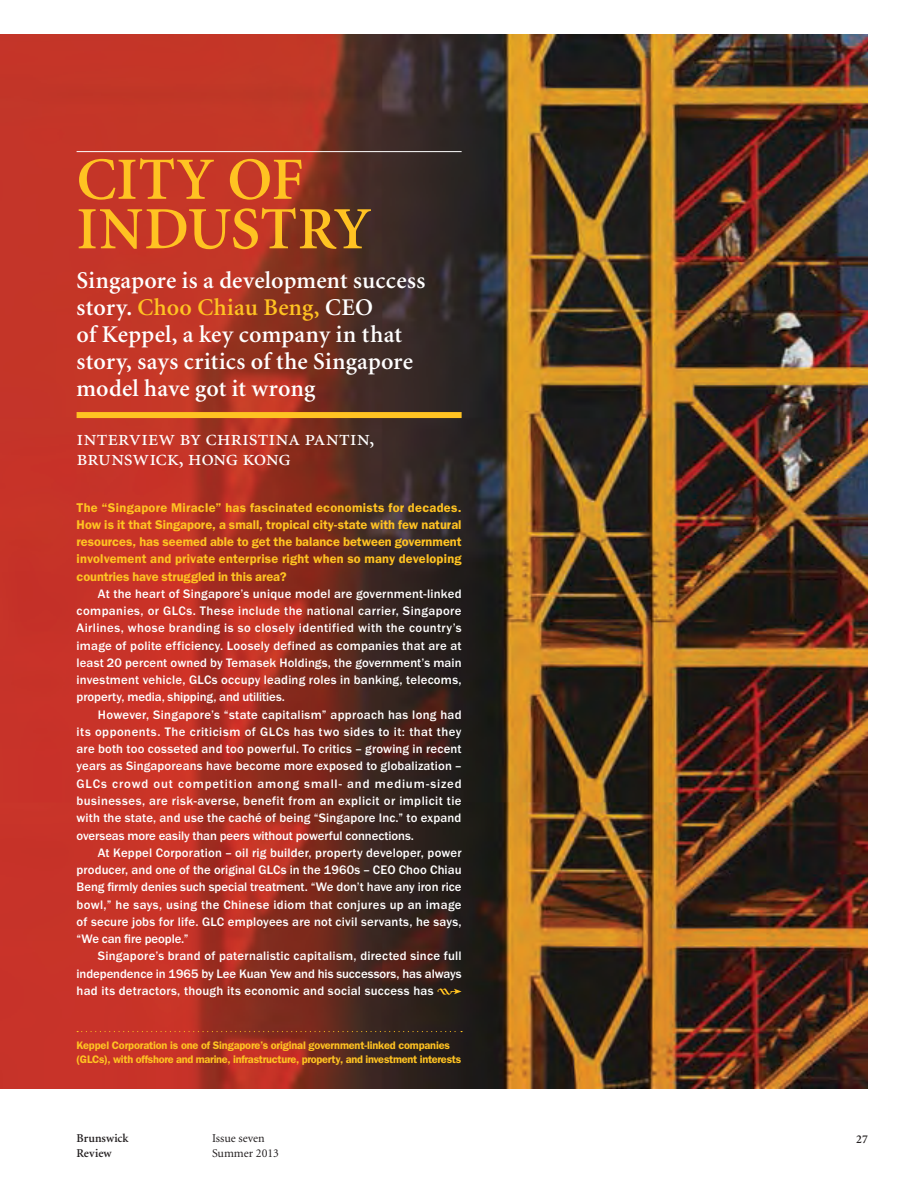
<style>
.page{position:relative;width:919px;height:1191px;background:#fff}
.page>*{position:absolute;margin:0;border:0;box-sizing:border-box;transform-origin:0 0}
.t1{font:600 60px/49.5px "Minion";letter-spacing:.005em;color:#ffc322}
.t2{font:600 24px/27px "Minion";color:#fff}
.t3{font:22.5px/19.5px "Minion Regular SC";letter-spacing:-.015em;color:#fff}
.t4{font:500 12.75px/17.2px "ITC Franklin Gothic Std";letter-spacing:.01em;color:#fff;text-align:justify}
.t5{font:600 12.75px/17.2px "ITC Franklin Gothic Std";color:#ffc322;text-align:justify}
.t6{font:12px "Minion";color:#231f20}
.t7{font:600 12px/15px "Minion";color:#231f20}
.t8{font:600 10.95px/14.2px "ITC Franklin Gothic Std";letter-spacing:-.02em;color:#ffc322}
.s1{color:#ffc322}
</style>
<div class="page">
<img style="left:0;top:34px;width:867px;height:1055px">
<hr style="left:77px;top:151px;width:384px;height:1px;background:#fff">
<div style="left:77px;top:412px;width:384px;height:6px;background:#ffc322"></div>
<svg style="left:437px;top:988px;width:24px;height:6px"></svg>
<svg style="left:77px;top:1031px;width:385px;height:1px"></svg>
<h1 class="t1" style="left:77px;top:157px;width:296px">city of industry</h1>
<h2 class="t2" style="left:77px;top:267px;width:350px">Singapore is a development success story. <span class="s1">Choo Chiau Beng,</span> CEO<br>of Keppel, a key company in that story, says critics of the Singapore model have got it wrong</h2>
<h3 class="t3" style="left:77px;top:429px;width:299px">interview by christina pantin, brunswick, hong kong</h3>
<p class="t5" style="left:77px;top:498px;width:386px">The “Singapore Miracle” has fascinated economists for decades.<br>How is it that Singapore, a small, tropical city-state with few natural resources, has seemed able to get the balance between government involvement and private enterprise right when so many developing countries have struggled in this area?</p>
<p class="t4" style="left:77px;top:585px;width:386px;text-indent:21px">At the heart of Singapore’s unique model are government-linked companies, or GLCs. These include the national carrier, Singapore Airlines, whose branding is so closely identified with the country’s image of polite efficiency. Loosely defined as companies that are at least 20 percent owned by Temasek Holdings, the government’s main investment vehicle, GLCs occupy leading roles in banking, telecoms, property, media, shipping, and utilities.</p>
<p class="t4" style="left:77px;top:706px;width:386px;text-indent:21px">However, Singapore’s “state capitalism” approach has long had its opponents. The criticism of GLCs has two sides to it: that they are both too cosseted and too powerful. To critics – growing in recent years as Singaporeans have become more exposed to globalization – GLCs crowd out competition among small- and medium-sized businesses, are risk-averse, benefit from an explicit or implicit tie with the state, and use the caché of being “Singapore Inc.” to expand overseas more easily than peers without powerful connections.</p>
<p class="t4" style="left:77px;top:844px;width:386px;text-indent:21px">At Keppel Corporation – oil rig builder, property developer, power producer, and one of the original GLCs in the 1960s – CEO Choo Chiau Beng firmly denies such special treatment. “We don’t have any iron rice bowl,” he says, using the Chinese idiom that conjures up an image of secure jobs for life. GLC employees are not civil servants, he says, “We can fire people.”</p>
<p class="t4" style="left:77px;top:947px;width:386px;text-indent:21px">Singapore’s brand of paternalistic capitalism, directed since full independence in 1965 by Lee Kuan Yew and his successors, has always had its detractors, though its economic and social success has</p>
<p class="t8" style="left:77px;top:1038px;width:386px">Keppel Corporation is one of Singapore’s original government-linked companies (GLCs), with offshore and marine, infrastructure, property, and investment interests</p>
<p class="t7" style="left:77px;top:1131px;width:53px">Brunswick<br>Review</p>
<p class="t6" style="left:212px;top:1132px;width:54px">Issue seven</p>
<p class="t7" style="left:856px;top:1131px;width:13px">27</p>
<p class="t6" style="left:212px;top:1147px;width:68px">Summer 2013</p>
</div>
